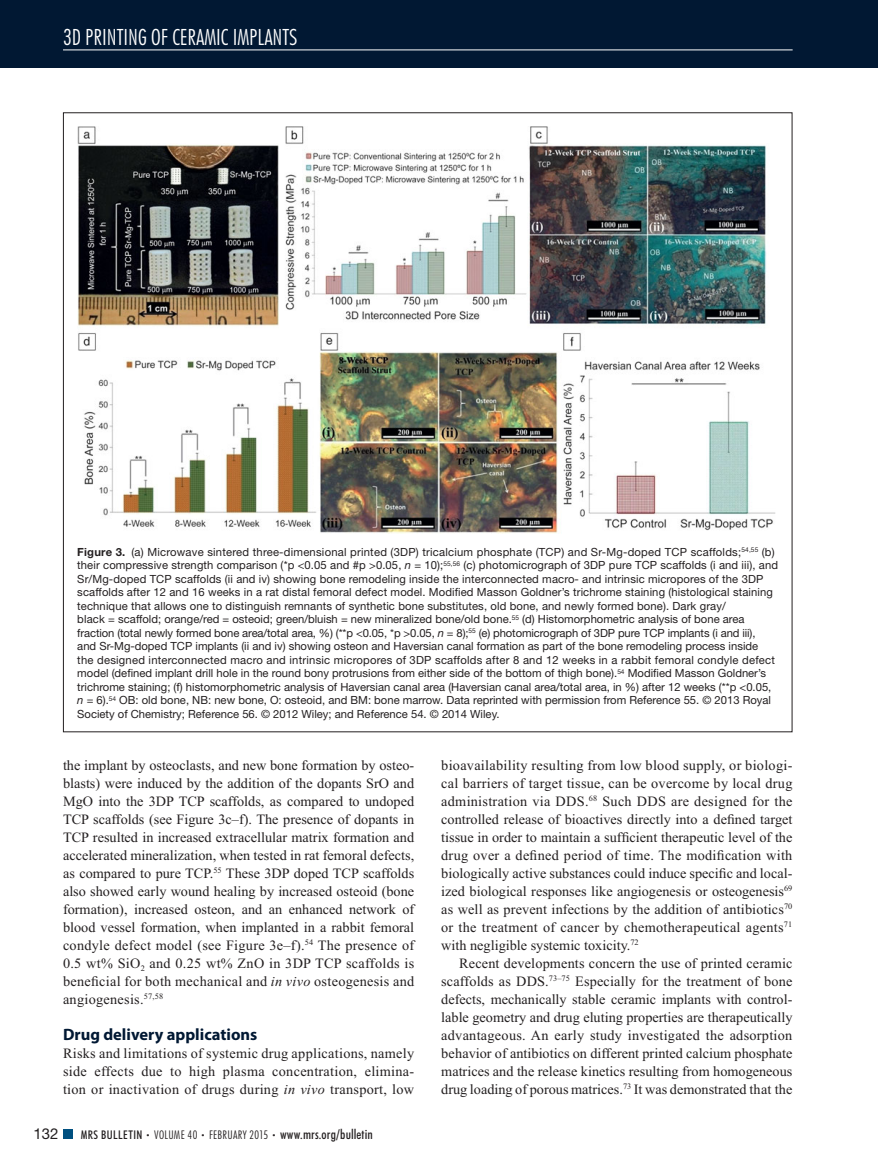
<style>
.page{position:relative;width:878px;height:1175px;background:#fff}
.page>*{position:absolute;margin:0;border:0;box-sizing:border-box;transform-origin:0 0}
.t1{font:300 condensed 22.5px "Futura BT";color:#fff}
.t2{font:700 16.5px "Myriad Pro";color:#011833}
.t3{font:15px "Helvetica Neue LT Std";color:#231f20}
.t4{font:14.25px/18px "Times New Roman";letter-spacing:.02em;color:#231f20;text-align:justify}
.t5{font:300 condensed 12px "Futura BT";letter-spacing:.02em;color:#231f20}
.t6{font:11.25px/13.5px "Helvetica Neue LT Std";color:#231f20}
.s1{font-weight:700}
.s2{font-style:italic}
.s3{font-weight:500}
.s4{font-size:7.5px}
.s5{font-weight:500;font-size:13.5px}
</style>
<div class="page">
<div style="left:0;top:0;width:878px;height:68px;background:#011833"></div>
<hr style="left:63px;top:50px;width:729px;height:1px;background:#fff">
<div style="left:63px;top:1130px;width:9px;height:8px;background:#005080"></div>
<img style="left:77px;top:127px;width:698px;height:406px">
<h1 class="t1" style="left:63px;top:29px;width:236px">3D PRINTING OF CERAMIC IMPLANTS</h1>
<p class="t6" style="left:77px;top:546px;width:702px"><span class="s1">Figure 3.</span> (a) Microwave sintered three-dimensional printed (3DP) tricalcium phosphate (TCP) and Sr-Mg-doped TCP scaffolds; <sup>54</sup> <sup>,</sup> <sup>55</sup> (b) their compressive strength comparison (*p &lt;0.05 and #p &gt;0.05, <span class="s2">n</span> = 10); <sup>55</sup> <sup>,</sup> <sup>56</sup> (c) photomicrograph of 3DP pure TCP scaffolds (i and iii), and Sr/Mg-doped TCP scaffolds (ii and iv) showing bone remodeling inside the interconnected macro- and intrinsic micropores of the 3DP scaffolds after 12 and 16 weeks in a rat distal femoral defect model. Modified Masson Goldner’s trichrome staining (histological staining technique that allows one to distinguish remnants of synthetic bone substitutes, old bone, and newly formed bone). Dark gray/<br>black = scaffold; orange/red = osteoid; green/bluish = new mineralized bone/old bone. <sup>55</sup> (d) Histomorphometric analysis of bone area fraction (total newly formed bone area/total area, %) (**p &lt;0.05, *p &gt;0.05, <span class="s2">n</span> = 8); <sup>55</sup> (e) photomicrograph of 3DP pure TCP implants (i and iii),<br>and Sr-Mg-doped TCP implants (ii and iv) showing osteon and Haversian canal formation as part of the bone remodeling process inside<br>the designed interconnected macro and intrinsic micropores of 3DP scaffolds after 8 and 12 weeks in a rabbit femoral condyle defect model (defined implant drill hole in the round bony protrusions from either side of the bottom of thigh bone). <sup>54</sup> Modified Masson Goldner’s trichrome staining; (f) histomorphometric analysis of Haversian canal area (Haversian canal area/total area, in %) after 12 weeks (**p &lt;0.05, <span class="s2">n</span> = 6). <sup>54</sup> OB: old bone, NB: new bone, O: osteoid, and BM: bone marrow. Data reprinted with permission from Reference 55. © 2013 Royal Society of Chemistry; Reference 56. © 2012 Wiley; and Reference 54. © 2014 Wiley.</p>
<p class="t4" style="left:63px;top:757px;width:353px">the implant by osteoclasts, and new bone formation by osteo&shy;blasts) were induced by the addition of the dopants SrO and MgO into the 3DP TCP scaffolds, as compared to undoped TCP scaffolds (see Figure 3c–f ). The presence of dopants in TCP resulted in increased extracellular matrix formation and accelerated mineralization, when tested in rat femoral defects, as compared to pure TCP. <sup>55</sup> These 3DP doped TCP scaffolds also showed early wound healing by increased osteoid (bone formation), increased osteon, and an enhanced network of blood vessel formation, when implanted in a rabbit femoral condyle defect model (see Figure 3e–f ). <sup>54</sup> The presence of 0.5 wt% SiO <sub>2</sub> and 0.25 wt% ZnO in 3DP TCP scaffolds is beneficial for both mechanical and <span class="s2">in vivo</span> osteogenesis and angiogenesis. <sup>57</sup> <sup>,</sup> <sup>58</sup></p>
<p class="t2" style="left:63px;top:1028px;width:196px">Drug delivery applications</p>
<p class="t4" style="left:63px;top:1045px;width:353px">Risks and limitations of systemic drug applications, namely side effects due to high plasma concentration, elimina&shy;tion or inactivation of drugs during <span class="s2">in vivo</span> transport, low</p>
<p class="t3" style="left:34px;top:1128px;width:27px">132</p>
<p class="t5" style="left:81px;top:1130px;width:294px"><span class="s3">MRS BULLETIN</span> <span class="s4">•</span> VOLUME 40 <span class="s4">•</span> FEBRUARY 2015 <span class="s4">•</span> <span class="s5">www.mrs.org/bulletin</span></p>
<p class="t4" style="left:441px;top:757px;width:353px">bioavailability resulting from low blood supply, or biologi&shy;cal barriers of target tissue, can be overcome by local drug administration via DDS. <sup>68</sup> Such DDS are designed for the controlled release of bioactives directly into a defined target tissue in order to maintain a sufficient therapeutic level of the drug over a defined period of time. The modification with biologically active substances could induce specific and local&shy;ized biological responses like angiogenesis or osteogenesis <sup>69 </sup>as well as prevent infections by the addition of antibiotics <sup>70 </sup>or the treatment of cancer by chemotherapeutical agents <sup>71 </sup>with negligible systemic toxicity. <sup>72</sup></p>
<p class="t4" style="left:441px;top:955px;width:353px;text-indent:18px">Recent developments concern the use of printed ceramic scaffolds as DDS. <sup>73</sup> <sup>–</sup> <sup>75</sup> Especially for the treatment of bone defects, mechanically stable ceramic implants with control&shy;lable geometry and drug eluting properties are therapeutically advantageous. An early study investigated the adsorption behavior of antibiotics on different printed calcium phosphate matrices and the release kinetics resulting from homogeneous drug loading of porous matrices. <sup>73</sup> It was demonstrated that the</p>
</div>
